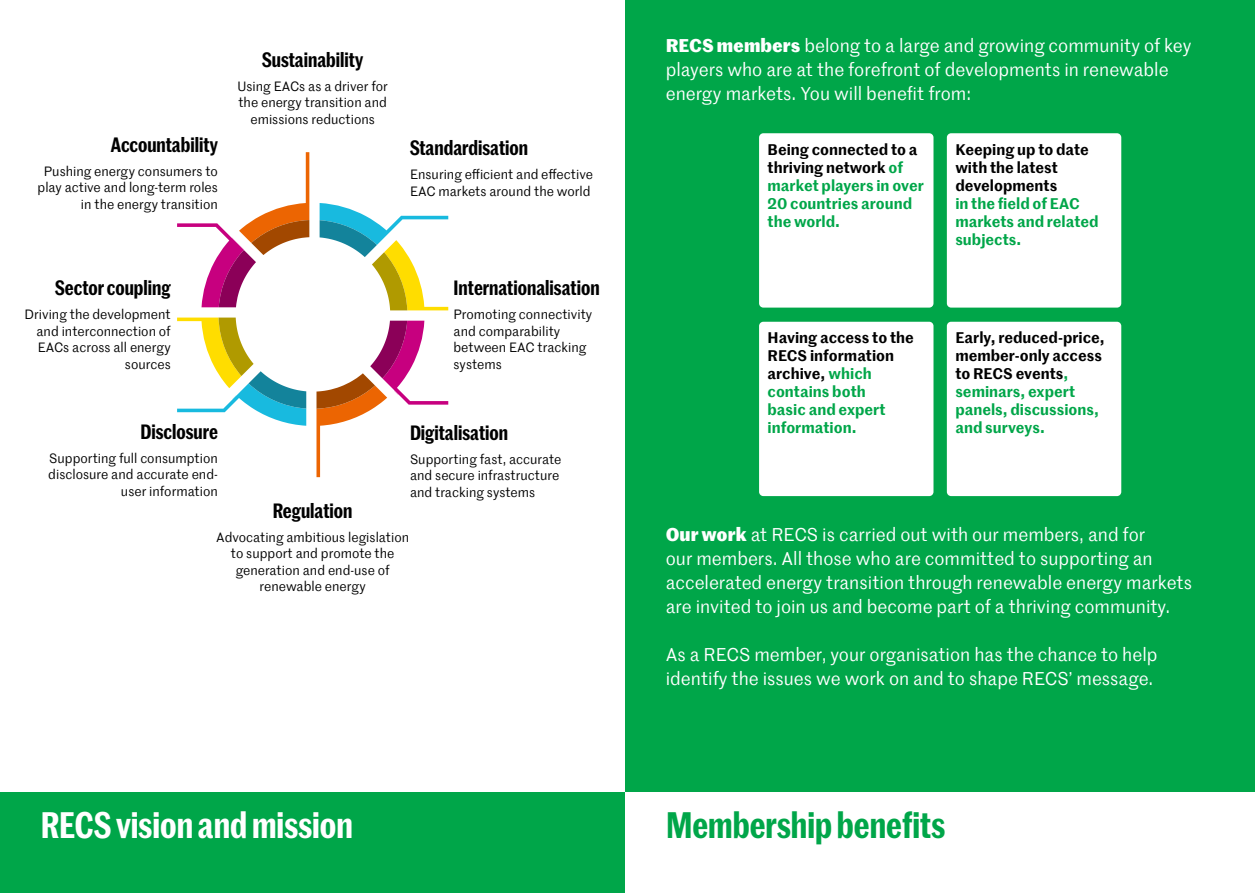
<style>
.page{position:relative;width:1255px;height:893px;background:#fff}
.page>*{position:absolute;margin:0;border:0;box-sizing:border-box;transform-origin:0 0}
.t1{font:600 36px "Marr Sans Cond";color:#fff}
.t2{font:600 36px "Marr Sans Cond";color:#00a649}
.t3{font:600 20.25px "Marr Sans Cond";color:#000}
.t4{font:18px/24px "Marr Sans Web";color:#fff}
.t5{font:600 15px/18px "Marr Sans Web";color:#00a649}
.t6{font:600 15px/18px "Marr Sans Web";color:#000}
.grafiekbijschrifct_k{font:13.2px/16.5px "Marr Sans Web";color:#000;text-align:right}
.s1{font-weight:700}
.s2{color:#000}
.s3{color:#00a649}
</style>
<div class="page">
<svg style="left:316px;top:321px;width:132px;height:156px"></svg>
<svg style="left:177px;top:318px;width:129px;height:108px"></svg>
<svg style="left:177px;top:152px;width:132px;height:155px"></svg>
<svg style="left:319px;top:203px;width:129px;height:107px"></svg>
<div style="left:0;top:792px;width:625px;height:101px;background:#00a649"></div>
<div style="left:625px;top:0;width:629px;height:792px;background:#00a649"></div>
<div style="left:759px;top:133px;width:174px;height:175px;background:#fff;border-radius:4px"></div>
<div style="left:946px;top:133px;width:175px;height:175px;background:#fff;border-radius:4px"></div>
<div style="left:759px;top:322px;width:174px;height:174px;background:#fff;border-radius:4px"></div>
<div style="left:946px;top:322px;width:175px;height:174px;background:#fff;border-radius:4px"></div>
<p class="t3" style="left:111px;top:130px;width:108px">Accountability</p>
<p class="grafiekbijschrifct_k" style="left:44px;top:162px;width:175px">Pushing energy consumers to</p>
<p class="grafiekbijschrifct_k" style="left:38px;top:179px;width:182px">play active and long-term roles</p>
<p class="grafiekbijschrifct_k" style="left:81px;top:195px;width:138px">in the energy transition</p>
<p class="t3" style="left:262px;top:45px;width:103px">Sustainability</p>
<p class="grafiekbijschrifct_k" style="left:237px;top:77px;width:152px">Using EACs as a driver for</p>
<p class="grafiekbijschrifct_k" style="left:238px;top:94px;width:150px">the energy transition and</p>
<p class="grafiekbijschrifct_k" style="left:250px;top:110px;width:126px">emissions reductions</p>
<p class="t3" style="left:410px;top:133px;width:120px">Standardisation</p>
<p class="grafiekbijschrifct_k" style="left:410px;top:166px;width:184px;text-align:left">Ensuring efficient and effective<br>EAC markets around the world</p>
<p class="t3" style="left:55px;top:273px;width:117px">Sector coupling</p>
<p class="grafiekbijschrifct_k" style="left:24px;top:306px;width:148px">Driving the development and interconnection of<br>EACs across all energy sources</p>
<p class="t3" style="left:140px;top:417px;width:79px">Disclosure</p>
<p class="grafiekbijschrifct_k" style="left:48px;top:449px;width:171px">Supporting full consumption disclosure and accurate end&shy;user information</p>
<p class="t3" style="left:453px;top:273px;width:148px">Internationalisation</p>
<p class="grafiekbijschrifct_k" style="left:453px;top:306px;width:140px;text-align:left">Promoting connectivity and comparability between EAC tracking systems</p>
<p class="t3" style="left:410px;top:417px;width:100px">Digitalisation</p>
<p class="grafiekbijschrifct_k" style="left:410px;top:450px;width:153px">Supporting fast, accurate</p>
<p class="grafiekbijschrifct_k" style="left:410px;top:467px;width:151px">and secure infrastructure</p>
<p class="grafiekbijschrifct_k" style="left:410px;top:483px;width:127px">and tracking systems</p>
<p class="t3" style="left:273px;top:495px;width:81px">Regulation</p>
<p class="grafiekbijschrifct_k" style="left:216px;top:528px;width:194px">Advocating ambitious legislation</p>
<p class="grafiekbijschrifct_k" style="left:231px;top:545px;width:165px">to support and promote the</p>
<p class="grafiekbijschrifct_k" style="left:236px;top:561px;width:155px">generation and end-use of</p>
<p class="grafiekbijschrifct_k" style="left:259px;top:578px;width:108px">renewable energy</p>
<p class="t1" style="left:41px;top:798px;width:313px">RECS vision and mission</p>
<p class="t4" style="left:665px;top:33px;width:527px"><span class="s1">RECS members</span> belong to a large and growing community of key players who are at the forefront of developments in renewable energy markets. You will benefit from:</p>
<p class="t5" style="left:767px;top:140px;width:158px"><span class="s2">Being connected to a thriving network</span> of market players in over<br>20 countries around the world.</p>
<p class="t5" style="left:955px;top:140px;width:145px"><span class="s2">Keeping up to date with the latest developments<br></span>in the field of EAC markets and related subjects.</p>
<p class="t5" style="left:767px;top:328px;width:148px"><span class="s2">Having access to the<br>RECS information archive,</span> which contains both<br>basic and expert information.</p>
<p class="t6" style="left:955px;top:328px;width:151px">Early, reduced-price, member-only access to RECS events<span class="s3">, seminars, expert panels, discussions, and surveys.</span></p>
<p class="t4" style="left:665px;top:522px;width:528px"><span class="s1">Our work</span> at RECS is carried out with our members, and for<br>our members. All those who are committed to supporting an accelerated energy transition through renewable energy markets are invited to join us and become part of a thriving community.</p>
<p class="t4" style="left:665px;top:642px;width:493px">As a RECS member, your organisation has the chance to help identify the issues we work on and to shape RECS’ message.</p>
<p class="t2" style="left:666px;top:798px;width:281px">Membership benefits</p>
</div>
